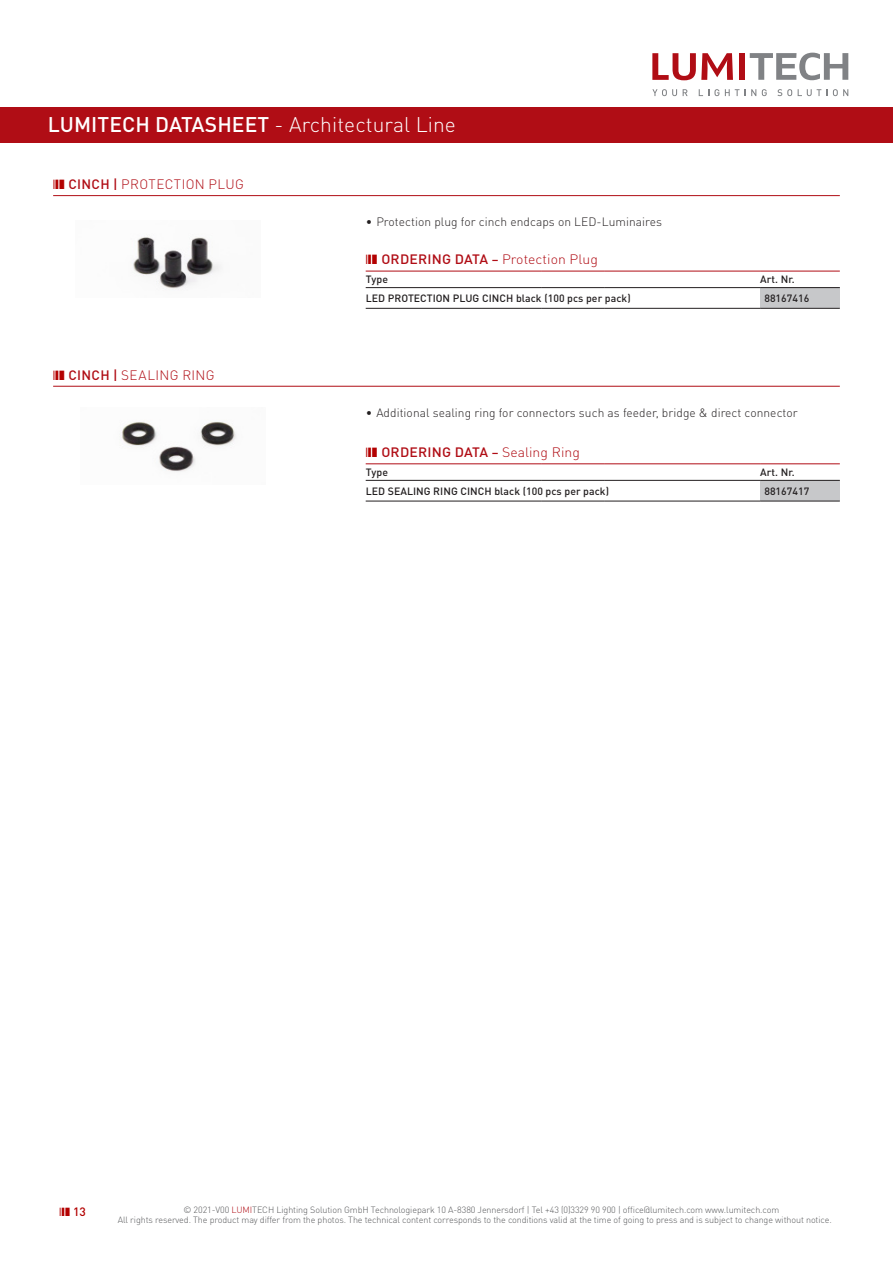
<style>
.page{position:relative;width:893px;height:1263px;background:#fff}
.page>*{position:absolute;margin:0;border:0;box-sizing:border-box;transform-origin:0 0}
.t1{font:300 21px "DIN Pro";letter-spacing:.005em;color:#fff}
.Absatzformat_1{font:300 13.5px "DIN Pro";letter-spacing:.03em;color:#b00d15}
.tbl_order_data_title{font:300 13.5px "DIN Pro";letter-spacing:.005em;color:#b00d15}
.tbl_order_data_title-2{font:500 13.5px "DIN Pro";letter-spacing:.015em;color:#b00d15}
.t2{font:300 12px "DIN Pro";letter-spacing:.005em;color:#231f20}
.t3{font:500 12px "DIN Pro";color:#b30101}
.tbl_order_data_conte{font:500 10.5px "DIN Pro";letter-spacing:.005em;color:#231f20}
.tbl_order_data_head{font:500 10.5px "DIN Pro";letter-spacing:.01em;color:#231f20}
.t4{font:300 9px/10.8px "DIN Pro";letter-spacing:-.01em;color:#57585a}
.s1{font-weight:500}
.s2{color:#b30101}
.s3{font-weight:500;font-size:12.75px}
.s4{font-size:12.75px}
.s5{font-weight:300}
.s6{color:#b00d15}
</style>
<div class="page">
<div style="left:0;top:107px;width:893px;height:36px;background:#b00d15"></div>
<svg style="left:652px;top:89px;width:25px;height:7px"></svg>
<svg style="left:683px;top:89px;width:5px;height:7px"></svg>
<svg style="left:699px;top:89px;width:20px;height:7px"></svg>
<svg style="left:725px;top:89px;width:31px;height:7px"></svg>
<svg style="left:762px;top:89px;width:5px;height:7px"></svg>
<svg style="left:777px;top:89px;width:15px;height:7px"></svg>
<svg style="left:798px;top:89px;width:29px;height:7px"></svg>
<svg style="left:833px;top:89px;width:15px;height:7px"></svg>
<svg style="left:750px;top:53px;width:98px;height:27px"></svg>
<div style="left:739px;top:53px;width:6px;height:27px;background:#b00d15"></div>
<svg style="left:652px;top:53px;width:81px;height:27px"></svg>
<hr style="left:53px;top:195px;width:787px;height:1px;background:#b00d15">
<div style="left:760px;top:288px;width:80px;height:20px;background:#c7c8ca"></div>
<hr style="left:366px;top:271px;width:175px;height:1px;background:#b00d15">
<hr style="left:541px;top:271px;width:64px;height:1px;background:#b00d15">
<hr style="left:605px;top:271px;width:155px;height:1px;background:#b00d15">
<hr style="left:760px;top:271px;width:80px;height:1px;background:#b00d15">
<hr style="left:366px;top:287px;width:175px;height:1px;background:#231f20">
<hr style="left:541px;top:287px;width:64px;height:1px;background:#231f20">
<hr style="left:605px;top:287px;width:155px;height:1px;background:#231f20">
<hr style="left:760px;top:287px;width:80px;height:1px;background:#231f20">
<hr style="left:366px;top:308px;width:175px;height:1px;background:#231f20">
<hr style="left:541px;top:308px;width:64px;height:1px;background:#231f20">
<hr style="left:605px;top:308px;width:155px;height:1px;background:#231f20">
<hr style="left:760px;top:308px;width:80px;height:1px;background:#231f20">
<img style="left:132px;top:237px;width:89px;height:53px">
<hr style="left:53px;top:386px;width:787px;height:1px;background:#b00d15">
<div style="left:760px;top:480px;width:80px;height:21px;background:#c7c8ca"></div>
<hr style="left:366px;top:464px;width:175px;height:1px;background:#b00d15">
<hr style="left:541px;top:464px;width:64px;height:1px;background:#b00d15">
<hr style="left:605px;top:464px;width:155px;height:1px;background:#b00d15">
<hr style="left:760px;top:464px;width:80px;height:1px;background:#b00d15">
<hr style="left:366px;top:480px;width:175px;height:1px;background:#231f20">
<hr style="left:541px;top:480px;width:64px;height:1px;background:#231f20">
<hr style="left:605px;top:480px;width:155px;height:1px;background:#231f20">
<hr style="left:760px;top:480px;width:80px;height:1px;background:#231f20">
<hr style="left:366px;top:501px;width:175px;height:1px;background:#231f20">
<hr style="left:541px;top:501px;width:64px;height:1px;background:#231f20">
<hr style="left:605px;top:501px;width:155px;height:1px;background:#231f20">
<hr style="left:760px;top:501px;width:80px;height:1px;background:#231f20">
<img style="left:121px;top:421px;width:115px;height:51px">
<h1 class="t1" style="left:48px;top:110px;width:410px"><span class="s1">LUMITECH DATASHEET</span> - Architectural Line</h1>
<p class="Absatzformat_1" style="left:53px;top:175px;width:192px"><span class="s2">❘❙❚</span> <span class="s1">CINCH |</span> PROTECTION PLUG</p>
<p class="Absatzformat_1" style="left:53px;top:365px;width:163px"><span class="s2">❘❙❚</span> <span class="s1">CINCH |</span> SEALING RING</p>
<p class="t2" style="left:366px;top:214px;width:298px">• Protection plug for cinch endcaps on LED-Luminaires</p>
<p class="tbl_order_data_title" style="left:366px;top:250px;width:234px"><span class="s2">❘❙❚</span> <span class="s1">ORDERING DATA</span> <span class="s3">–</span> Protection Plug</p>
<p class="tbl_order_data_head" style="left:366px;top:272px;width:24px">Type</p>
<p class="tbl_order_data_head" style="left:760px;top:272px;width:36px">Art. Nr.</p>
<p class="tbl_order_data_conte" style="left:366px;top:291px;width:266px">LED PROTECTION PLUG CINCH black (100 pcs per pack)</p>
<p class="tbl_order_data_conte" style="left:764px;top:291px;width:47px">88167416</p>
<p class="t2" style="left:366px;top:404px;width:434px">• Additional sealing ring for connectors such as feeder, bridge &amp; direct connector</p>
<p class="tbl_order_data_title-2" style="left:366px;top:443px;width:216px"><span class="s2">❘❙❚</span> ORDERING DATA <span class="s4">–</span> <span class="s5">Sealing Ring</span></p>
<p class="tbl_order_data_head" style="left:366px;top:465px;width:24px">Type</p>
<p class="tbl_order_data_head" style="left:760px;top:465px;width:36px">Art. Nr.</p>
<p class="tbl_order_data_conte" style="left:366px;top:484px;width:245px">LED SEALING RING CINCH black (100 pcs per pack)</p>
<p class="tbl_order_data_conte" style="left:764px;top:484px;width:47px">88167417</p>
<h3 class="t3" style="left:60px;top:1204px;width:28px">❘❙❚ 13</h3>
<p class="t4" style="left:118px;top:1203px;width:715px;text-indent:66px">© 2021-V00 <span class="s6">LUMI</span>TECH Lighting Solution GmbH Technologiepark 10 A-8380 Jennersdorf | Tel +43 (0)3329 90 900 | office@lumitech.com www.lumitech.com<br>All rights reserved. The product may differ from the photos. The technical content corresponds to the conditions valid at the time of going to press and is subject to change without notice.</p>
</div>
